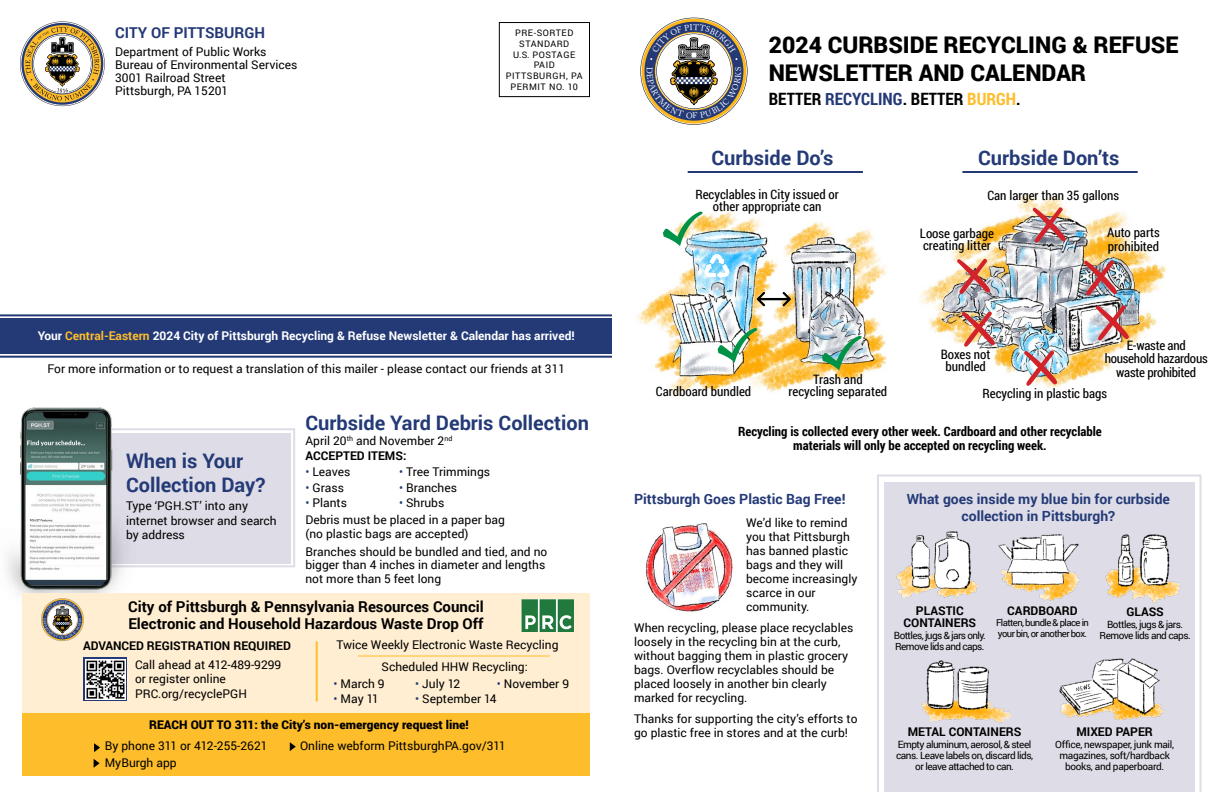
<style>
.page{position:relative;width:1224px;height:792px;background:#fff}
.page>*{position:absolute;margin:0;border:0;box-sizing:border-box;transform-origin:0 0}
.t1{font:900 23px/27.6px "Roboto";color:#000}
.t2{font:700 20px/24px "Roboto";color:#243a77}
.t3{font:700 17px "Roboto Condensed";color:#000}
.t4{font:700 15px/17px "Roboto";color:#000}
.t5{font:700 15px "Roboto";color:#243a77}
.t6{font:700 14px/16.8px "Roboto";color:#243a77;text-align:center}
.t7{font:13px/12px "Roboto Condensed";color:#000;text-align:center}
.t8{font:700 13px/14px "Roboto Condensed";color:#000;text-align:center}
.t9{font:13px/13.5px "Roboto Condensed";letter-spacing:-.02em;color:#000;text-align:center}
.t10{font:12px/14px "Roboto";color:#000}
.t11{font:700 12px "Roboto";color:#fff}
.t12{font:700 12px/12px "Roboto";color:#000;text-align:center}
.t13{font:900 12px "Roboto";color:#000}
.t14{font:10px/11px "Roboto";letter-spacing:-.05em;color:#000;text-align:center}
.t15{font:10px/11px "Roboto";letter-spacing:-.03em;color:#000;text-align:center}
.t16{font:9.5px/11px "Roboto";letter-spacing:-.06em;color:#000}
.t17{font:9px/10.8px "Roboto";letter-spacing:.06em;color:#000;text-align:center}
.s1{color:#febd2a}
.s2{font-weight:700}
.s3{color:#243a77}
</style>
<div class="page">
<svg style="left:0;top:314px;width:612px;height:44px"></svg>
<div style="left:0;top:318px;width:612px;height:36px;background:#243a77"></div>
<svg style="left:20px;top:21px;width:85px;height:85px"></svg>
<div style="left:499px;top:22px;width:91px;height:75px;border:1px solid #000"></div>
<img style="left:645px;top:523px;width:88px;height:89px">
<svg style="left:877px;top:475px;width:325px;height:317px;background:#e0dfe8"></svg>
<img style="left:999px;top:535px;width:81px;height:65px">
<img style="left:1105px;top:535px;width:76px;height:68px">
<img style="left:1060px;top:659px;width:104px;height:61px">
<img style="left:896px;top:532px;width:81px;height:66px">
<img style="left:922px;top:661px;width:88px;height:62px">
<div style="left:59px;top:433px;width:232px;height:130px;background:#dedde7"></div>
<div style="left:57px;top:428px;width:238px;height:139px;border:2px solid #dedde7"></div>
<img style="left:7px;top:407px;width:128px;height:187px">
<div style="left:22px;top:594px;width:568px;height:122px;background:#ffeed1"></div>
<div style="left:22px;top:713px;width:568px;height:63px;background:#febd2a"></div>
<hr style="left:316px;top:641px;width:2px;height:61px;background:#febd2a">
<hr style="left:358px;top:656px;width:192px;height:1px;background:#febd2a">
<svg style="left:94px;top:743px;width:6px;height:9px"></svg>
<svg style="left:290px;top:742px;width:6px;height:9px"></svg>
<svg style="left:94px;top:759px;width:6px;height:9px"></svg>
<img style="left:522px;top:600px;width:52px;height:32px">
<div style="left:84px;top:658px;width:43px;height:43px;background:#fefefe"></div>
<img style="left:86px;top:660px;width:39px;height:39px">
<img style="left:920px;top:193px;width:247px;height:196px">
<img style="left:636px;top:211px;width:251px;height:186px">
<svg style="left:1033px;top:207px;width:33px;height:36px"></svg>
<svg style="left:957px;top:258px;width:34px;height:36px"></svg>
<svg style="left:962px;top:311px;width:33px;height:36px"></svg>
<svg style="left:1024px;top:350px;width:34px;height:36px"></svg>
<svg style="left:1084px;top:260px;width:34px;height:36px"></svg>
<svg style="left:1096px;top:305px;width:33px;height:36px"></svg>
<svg style="left:663px;top:212px;width:40px;height:34px"></svg>
<svg style="left:718px;top:328px;width:39px;height:34px"></svg>
<svg style="left:822px;top:336px;width:40px;height:34px"></svg>
<svg style="left:758px;top:292px;width:33px;height:14px"></svg>
<hr style="left:688px;top:171px;width:175px;height:2px;background:#243a77">
<hr style="left:962px;top:171px;width:176px;height:2px;background:#243a77">
<svg style="left:704px;top:254px;width:26px;height:24px"></svg>
<svg style="left:640px;top:18px;width:108px;height:107px"></svg>
<svg style="left:41px;top:598px;width:43px;height:43px"></svg>
<p class="t5" style="left:115px;top:22px;width:151px">CITY OF PITTSBURGH</p>
<p class="t10" style="left:115px;top:44px;width:184px;line-height:13px">Department of Public Works<br>Bureau of Environmental Services<br>3001 Railroad Street<br>Pittsburgh, PA 15201</p>
<p class="t17" style="left:506px;top:27px;width:78px">PRE-SORTED<br>STANDARD<br>U.S. POSTAGE<br>PAID<br>PITTSBURGH, PA<br>PERMIT NO. 10</p>
<p class="t11" style="left:38px;top:327px;width:539px">Your <span class="s1">Central-Eastern</span> 2024 City of Pittsburgh Recycling &amp; Refuse Newsletter &amp; Calendar has arrived!</p>
<p class="t10" style="left:47px;top:361px;width:519px">For more information or to request a translation of this mailer - please contact our friends at 311</p>
<h2 class="t2" style="left:126px;top:448px;width:141px">When is Your<br>Collection Day?</h2>
<p class="t10" style="left:126px;top:499px;width:152px;line-height:14.4px">Type ‘PGH.ST’ into any internet browser and search by address</p>
<h2 class="t2" style="left:305px;top:410px;width:285px">Curbside Yard Debris Collection</h2>
<p class="t10" style="left:305px;top:433px;width:148px;line-height:15px">April 20<sup>th</sup> and November 2<sup>nd<br></sup><span class="s2">ACCEPTED ITEMS:</span></p>
<p class="t10" style="left:305px;top:465px;width:46px"><span class="s3">•</span> Leaves</p>
<p class="t10" style="left:305px;top:480px;width:40px"><span class="s3">•</span> Grass</p>
<p class="t10" style="left:305px;top:496px;width:43px"><span class="s3">•</span> Plants</p>
<p class="t10" style="left:399px;top:465px;width:93px"><span class="s3">•</span> Tree Trimmings</p>
<p class="t10" style="left:399px;top:480px;width:60px"><span class="s3">•</span> Branches</p>
<p class="t10" style="left:399px;top:496px;width:47px"><span class="s3">•</span> Shrubs</p>
<p class="t10" style="left:305px;top:513px;width:201px;line-height:13.5px">Debris must be placed in a paper bag (no plastic bags are accepted)</p>
<p class="t10" style="left:305px;top:544px;width:243px;line-height:13.5px">Branches should be bundled and tied, and no bigger than 4 inches in diameter and lengths not more than 5 feet long</p>
<p class="t4" style="left:128px;top:598px;width:357px">City of Pittsburgh &amp; Pennsylvania Resources Council<br>Electronic and Household Hazardous Waste Drop Off</p>
<p class="t12" style="left:83px;top:640px;width:209px">ADVANCED REGISTRATION REQUIRED</p>
<p class="t10" style="left:135px;top:657px;width:148px;line-height:14.4px">Call ahead at 412-489-9299 or register online<br>PRC.org/recyclePGH</p>
<p class="t10" style="left:336px;top:638px;width:224px">Twice Weekly Electronic Waste Recycling</p>
<p class="t10" style="left:382px;top:660px;width:148px">Scheduled HHW Recycling:</p>
<p class="t10" style="left:334px;top:676px;width:53px"><span class="s3">•</span> March 9</p>
<p class="t10" style="left:334px;top:691px;width:47px"><span class="s3">•</span> May 11</p>
<p class="t10" style="left:415px;top:676px;width:46px"><span class="s3">•</span> July 12</p>
<p class="t10" style="left:415px;top:691px;width:83px"><span class="s3">•</span> September 14</p>
<p class="t10" style="left:497px;top:676px;width:74px"><span class="s3">•</span> November 9</p>
<p class="t13" style="left:149px;top:717px;width:321px">REACH OUT TO 311: the City’s non-emergency request line!</p>
<p class="t10" style="left:96px;top:739px;width:174px">- By phone 311 or 412-255-2621</p>
<p class="t10" style="left:96px;top:755px;width:83px">- MyBurgh app</p>
<p class="t10" style="left:291px;top:739px;width:217px">- Online webform PittsburghPA.gov/311</p>
<h1 class="t1" style="left:769px;top:30px;width:411px">2024 CURBSIDE RECYCLING &amp; REFUSE<br>NEWSLETTER AND CALENDAR</h1>
<h3 class="t3" style="left:769px;top:87px;width:253px">BETTER <span class="s3">RECYCLING</span>. BETTER <span class="s1">BURGH</span>.</h3>
<h2 class="t2" style="left:712px;top:145px;width:124px">Curbside Do’s</h2>
<h2 class="t2" style="left:978px;top:145px;width:143px">Curbside Don’ts</h2>
<p class="t7" style="left:695px;top:188px;width:145px">Recyclables in City issued or other appropriate can</p>
<p class="t7" style="left:987px;top:189px;width:133px">Can larger than 35 gallons</p>
<p class="t7" style="left:656px;top:385px;width:97px">Cardboard bundled</p>
<p class="t7" style="left:920px;top:227px;width:76px;text-align:left">Loose garbage creating litter</p>
<p class="t7" style="left:1107px;top:225px;width:54px;line-height:14px;text-align:left">Auto parts prohibited</p>
<p class="t7" style="left:789px;top:373px;width:100px">Trash and<br>recycling separated</p>
<p class="t9" style="left:1105px;top:339px;width:104px">E-waste and household hazardous waste prohibited</p>
<p class="t7" style="left:941px;top:348px;width:51px">Boxes not bundled</p>
<p class="t7" style="left:982px;top:387px;width:126px">Recycling in plastic bags</p>
<p class="t8" style="left:738px;top:423px;width:365px">Recycling is collected every other week. Cardboard and other recyclable materials will only be accepted on recycling week.</p>
<p class="t6" style="left:634px;top:490px;width:213px">Pittsburgh Goes Plastic Bag Free!</p>
<p class="t10" style="left:746px;top:515px;width:113px">We’d like to remind you that Pittsburgh has banned plastic bags and they will become increasingly scarce in our community.</p>
<p class="t10" style="left:634px;top:620px;width:221px">When recycling, please place recyclables loosely in the recycling bin at the curb, without bagging them in plastic grocery bags. Overflow recyclables should be placed loosely in another bin clearly marked for recycling.</p>
<p class="t10" style="left:634px;top:711px;width:225px">Thanks for supporting the city’s efforts to go plastic free in stores and at the curb!</p>
<p class="t6" style="left:907px;top:490px;width:265px">What goes inside my blue bin for curbside collection in Pittsburgh?</p>
<p class="t12" style="left:903px;top:604px;width:74px">PLASTIC<br>CONTAINERS</p>
<p class="t14" style="left:894px;top:629px;width:93px;text-align:left">Bottles, jugs &amp; jars only.<br>Remove lids and caps.</p>
<p class="t12" style="left:1007px;top:604px;width:72px">CARDBOARD</p>
<p class="t16" style="left:996px;top:617px;width:95px">Flatten, bundle &amp; place in your bin, or another box.</p>
<p class="t12" style="left:1126px;top:605px;width:39px">GLASS</p>
<p class="t14" style="left:1100px;top:618px;width:93px">Bottles, jugs &amp; jars.<br>Remove lids and caps.</p>
<p class="t12" style="left:908px;top:725px;width:115px">METAL CONTAINERS</p>
<p class="t14" style="left:896px;top:739px;width:138px">Empty aluminum, aerosol, &amp; steel cans. Leave labels on, discard lids, or leave attached to can.</p>
<p class="t12" style="left:1076px;top:725px;width:78px">MIXED PAPER</p>
<p class="t15" style="left:1055px;top:739px;width:120px">Office, newspaper, junk mail, magazines, soft/hardback books, and paperboard.</p>
</div>
